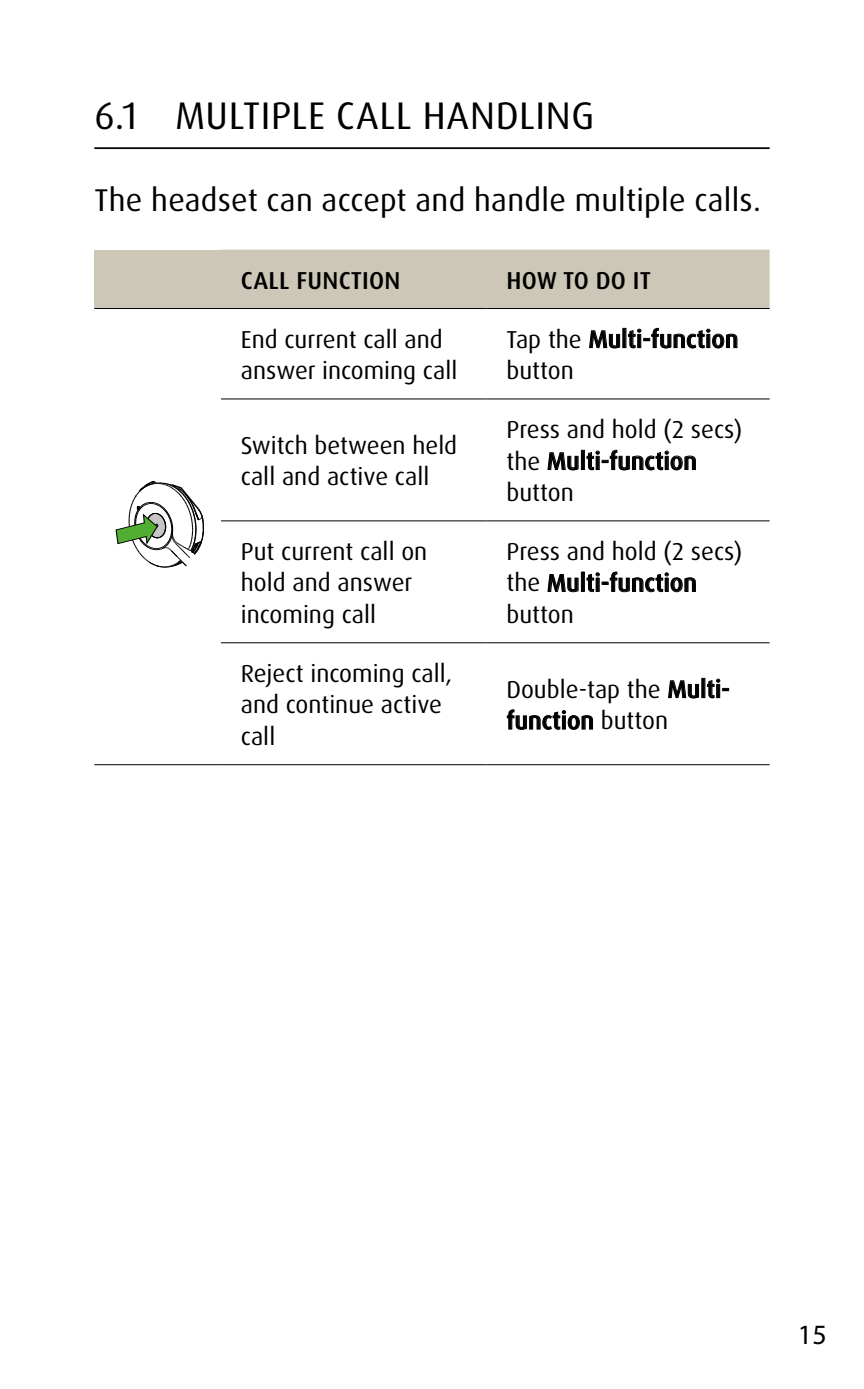
<style>
.page{position:relative;width:864px;height:1389px;background:#fff}
.page>*{position:absolute;margin:0;border:0;box-sizing:border-box;transform-origin:0 0}
.t1{font:38.5px "Dax Pro";letter-spacing:.015em;color:#000}
.t2{font:31.5px "Dax Pro";letter-spacing:.01em;color:#000}
.t3{font:28px "Myriad Pro";color:#000}
.t4{font:24.5px/31.5px "Dax Pro";color:#000}
.t5{font:500 24.5px/31.5px "Dax Pro";letter-spacing:.01em;color:#000}
.s1{font-weight:400}
.s2{font-weight:500}
</style>
<div class="page">
<hr style="left:94px;top:147px;width:675px;height:2px;background:#000">
<div style="left:94px;top:250px;width:127px;height:59px;background:#cdc7b8"></div>
<div style="left:221px;top:250px;width:548px;height:58px;background:#cdc7b8"></div>
<hr style="left:94px;top:308px;width:127px;height:1px;background:#000">
<hr style="left:221px;top:308px;width:265px;height:1px;background:#000">
<hr style="left:486px;top:308px;width:283px;height:1px;background:#000">
<hr style="left:221px;top:398px;width:265px;height:2px;background:#000">
<hr style="left:486px;top:398px;width:283px;height:2px;background:#000">
<hr style="left:221px;top:520px;width:265px;height:1px;background:#000">
<hr style="left:486px;top:520px;width:283px;height:1px;background:#000">
<hr style="left:94px;top:764px;width:127px;height:1px;background:#000">
<hr style="left:221px;top:642px;width:265px;height:1px;background:#000">
<hr style="left:486px;top:642px;width:283px;height:1px;background:#000">
<hr style="left:221px;top:764px;width:265px;height:1px;background:#000">
<hr style="left:486px;top:764px;width:283px;height:1px;background:#000">
<svg style="left:115px;top:481px;width:89px;height:87px"></svg>
<svg style="left:589px;top:330px;width:31px;height:19px"></svg>
<svg style="left:628px;top:328px;width:109px;height:21px"></svg>
<svg style="left:547px;top:452px;width:31px;height:18px"></svg>
<div style="left:580px;top:450px;width:4px;height:20px;border:1px solid #000"></div>
<svg style="left:586px;top:450px;width:109px;height:20px"></svg>
<svg style="left:547px;top:574px;width:31px;height:18px"></svg>
<div style="left:580px;top:572px;width:4px;height:20px;border:1px solid #000"></div>
<svg style="left:586px;top:571px;width:109px;height:21px"></svg>
<svg style="left:668px;top:680px;width:31px;height:19px"></svg>
<svg style="left:707px;top:679px;width:21px;height:19px"></svg>
<svg style="left:506px;top:709px;width:87px;height:21px"></svg>
<h1 class="t1" style="left:94px;top:91px;width:501px">6.1 MULTIPLE CALL HANDLING</h1>
<p class="t2" style="left:94px;top:180px;width:667px">The headset can accept and handle multiple calls.</p>
<p class="t5" style="left:241px;top:265px;width:161px">CALL FUNCTION</p>
<p class="t5" style="left:506px;top:265px;width:146px">HOW TO DO IT</p>
<p class="t4" style="left:241px;top:323px;width:218px">End current call and answer incoming call</p>
<p class="t5" style="left:506px;top:324px;width:233px"><span class="s1">Tap the</span> Multi-function <span class="s1">button</span></p>
<p class="t4" style="left:241px;top:430px;width:218px">Switch between held call and active call</p>
<p class="t4" style="left:506px;top:414px;width:237px">Press and hold (2 secs) the <span class="s2">Multi-function </span>button</p>
<p class="t4" style="left:241px;top:536px;width:188px">Put current call on hold and answer incoming call</p>
<p class="t4" style="left:506px;top:536px;width:237px">Press and hold (2 secs) the <span class="s2">Multi-function </span>button</p>
<p class="t4" style="left:241px;top:658px;width:213px">Reject incoming call, and continue active call</p>
<p class="t4" style="left:506px;top:673px;width:225px">Double-tap the <span class="s2">Multi&shy;function</span> button</p>
<p class="t3" style="left:797px;top:1317px;width:30px">15</p>
</div>
